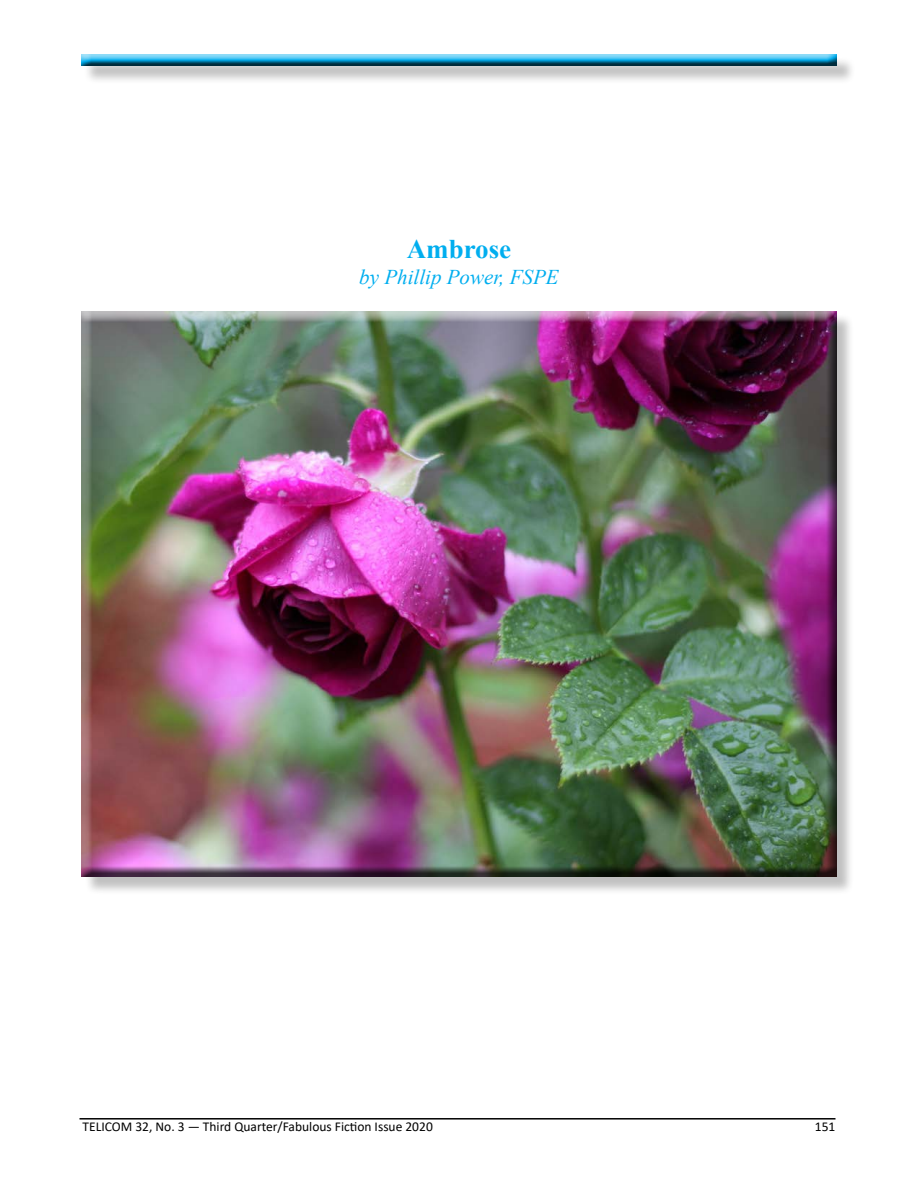
<style>
.page{position:relative;width:918px;height:1188px;background:#fff}
.page>*{position:absolute;margin:0;border:0;box-sizing:border-box;transform-origin:0 0}
.t1{font:700 27px "Times New Roman";color:#00aeef}
.t2{font:italic 21px "Times New Roman";color:#00aeef}
.t3{font:13.5px "Calibri";color:#000}
</style>
<div class="page">
<hr style="left:80px;top:1118px;width:756px;height:2px;background:#000">
<div style="left:83px;top:56px;width:772px;height:29px;background:#000;opacity:.25"></div>
<div style="left:80px;top:54px;width:758px;height:14px;background:#000;opacity:.75"></div>
<div style="left:84px;top:313px;width:771px;height:582px;background:#000;opacity:.25"></div>
<div style="left:79px;top:311px;width:757px;height:567px;background:#000;opacity:.75"></div>
<h1 class="t1" style="left:407px;top:230px;width:106px">Ambrose</h1>
<h2 class="t2" style="left:359px;top:262px;width:201px">by Phillip Power, FSPE</h2>
<p class="t3" style="left:83px;top:1117px;width:352px">TELICOM 32, No. 3 — Third Quarter/Fabulous Fiction Issue 2020</p>
<p class="t3" style="left:815px;top:1117px;width:22px">151</p>
</div>
